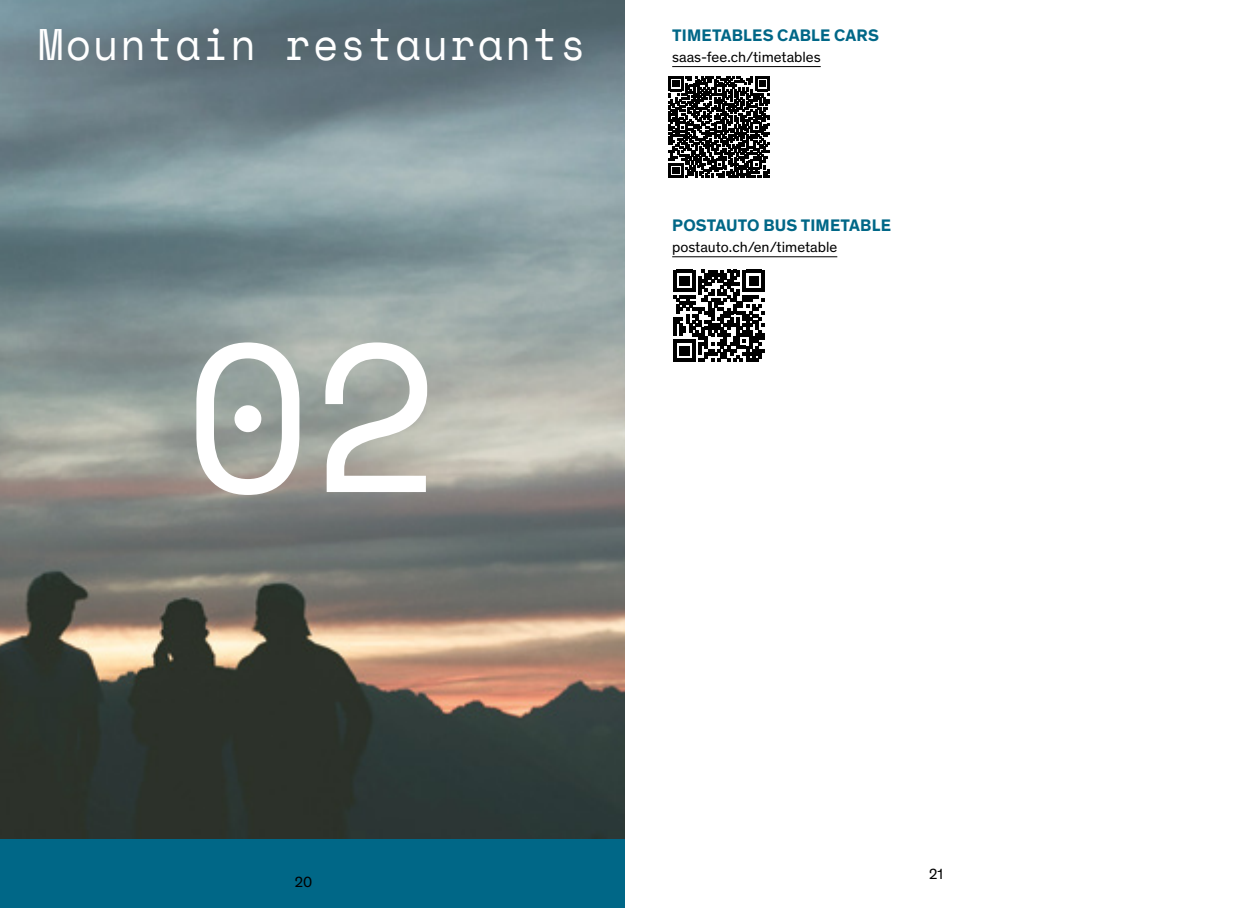
<style>
.page{position:relative;width:1248px;height:908px;background:#fff}
.page>*{position:absolute;margin:0;border:0;box-sizing:border-box;transform-origin:0 0}
.t1{font:209.2px "Space Mono";color:#fff}
.t2{font:44px "Space Mono";letter-spacing:.05em;color:#fff;scale:.94 1}
.t3{font:700 17px "Theinhardt";letter-spacing:.01em;color:#006787}
.t4{font:15px "Theinhardt";color:#000}
</style>
<div class="page">
<hr style="left:672px;top:256px;width:165px;height:1px;background:#000">
<hr style="left:672px;top:66px;width:148px;height:1px;background:#000">
<div style="left:0;top:838px;width:624px;height:69px;background:#006787"></div>
<img style="left:0;top:0;width:624px;height:838px">
<svg style="left:668px;top:77px;width:101px;height:100px"></svg>
<svg style="left:673px;top:270px;width:92px;height:91px"></svg>
<h2 class="t2" style="left:38px;top:12px;width:584px">Mountain restaurants</h2>
<h1 class="t1" style="left:184px;top:264px;width:258px">02</h1>
<p class="t3" style="left:672px;top:23px;width:208px">TIMETABLES CABLE CARS</p>
<p class="t4" style="left:672px;top:46px;width:150px">saas-fee.ch/timetables</p>
<p class="t3" style="left:672px;top:213px;width:220px">POSTAUTO BUS TIMETABLE</p>
<p class="t4" style="left:672px;top:236px;width:166px">postauto.ch/en/timetable</p>
<p class="t4" style="left:303px;top:862px;width:19px">20</p>
<p class="t4" style="left:928px;top:862px;width:15px">21</p>
<p class="t4" style="left:295px;top:871px;width:19px">20</p>
</div>
